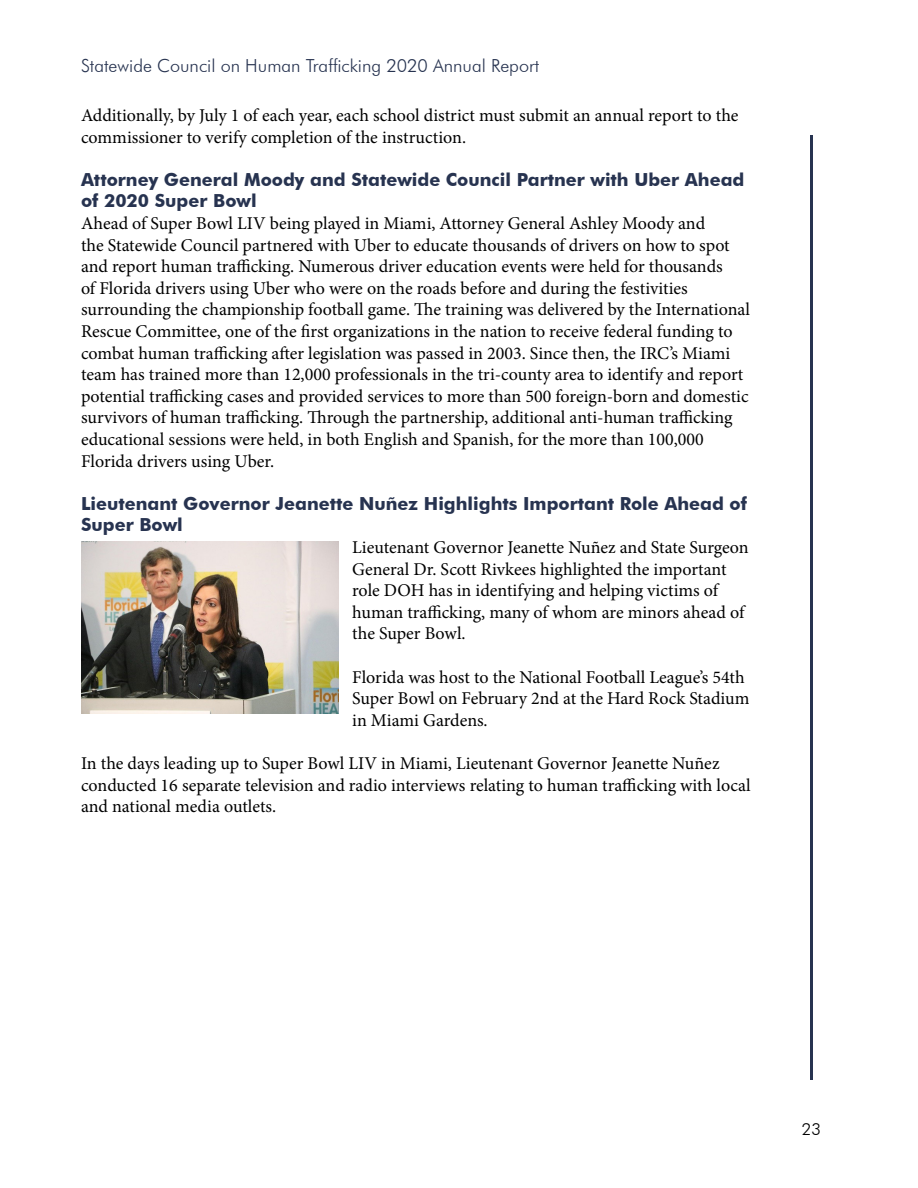
<style>
.page{position:relative;width:918px;height:1188px;background:#fff}
.page>*{position:absolute;margin:0;border:0;box-sizing:border-box;transform-origin:0 0}
.t1{font:18px/21.6px "Minion Pro";color:#000}
.t2{font:700 18px/21.6px "Futura BT";color:#273350}
.t3{font:300 18px "Futura BT";color:#273350}
.t4{font:300 16.5px "Futura BT";color:#000}
</style>
<div class="page">
<hr style="left:810px;top:135px;width:3px;height:945px;background:#273350">
<img style="left:81px;top:542px;width:258px;height:172px">
<p class="t3" style="left:81px;top:55px;width:460px">Statewide Council on Human Trafficking 2020 Annual Report</p>
<p class="t1" style="left:81px;top:105px;width:659px">Additionally, by July 1 of each year, each school district must submit an annual report to the commissioner to verify completion of the instruction.</p>
<p class="t2" style="left:81px;top:169px;width:665px">Attorney General Moody and Statewide Council Partner with Uber Ahead of 2020 Super Bowl</p>
<p class="t1" style="left:81px;top:213px;width:671px">Ahead of Super Bowl LIV being played in Miami, Attorney General Ashley Moody and<br>the Statewide Council partnered with Uber to educate thousands of drivers on how to spot and report human trafficking. Numerous driver education events were held for thousands<br>of Florida drivers using Uber who were on the roads before and during the festivities surrounding the championship football game. The training was delivered by the International Rescue Committee, one of the first organizations in the nation to receive federal funding to combat human trafficking after legislation was passed in 2003. Since then, the IRC’s Miami team has trained more than 12,000 professionals in the tri-county area to identify and report potential trafficking cases and provided services to more than 500 foreign-born and domestic survivors of human trafficking. Through the partnership, additional anti-human trafficking educational sessions were held, in both English and Spanish, for the more than 100,000<br>Florida drivers using Uber.</p>
<p class="t2" style="left:81px;top:493px;width:668px">Lieutenant Governor Jeanette Nuñez Highlights Important Role Ahead of<br>Super Bowl</p>
<p class="t1" style="left:352px;top:537px;width:398px">Lieutenant Governor Jeanette Nuñez and State Surgeon General Dr. Scott Rivkees highlighted the important role DOH has in identifying and helping victims of human trafficking, many of whom are minors ahead of the Super Bowl.</p>
<p class="t1" style="left:352px;top:666px;width:399px">Florida was host to the National Football League’s 54th<br>Super Bowl on February 2nd at the Hard Rock Stadium in Miami Gardens.</p>
<p class="t1" style="left:81px;top:753px;width:671px">In the days leading up to Super Bowl LIV in Miami, Lieutenant Governor Jeanette Nuñez conducted 16 separate television and radio interviews relating to human trafficking with local and national media outlets.</p>
<p class="t4" style="left:802px;top:1119px;width:21px">23</p>
</div>
